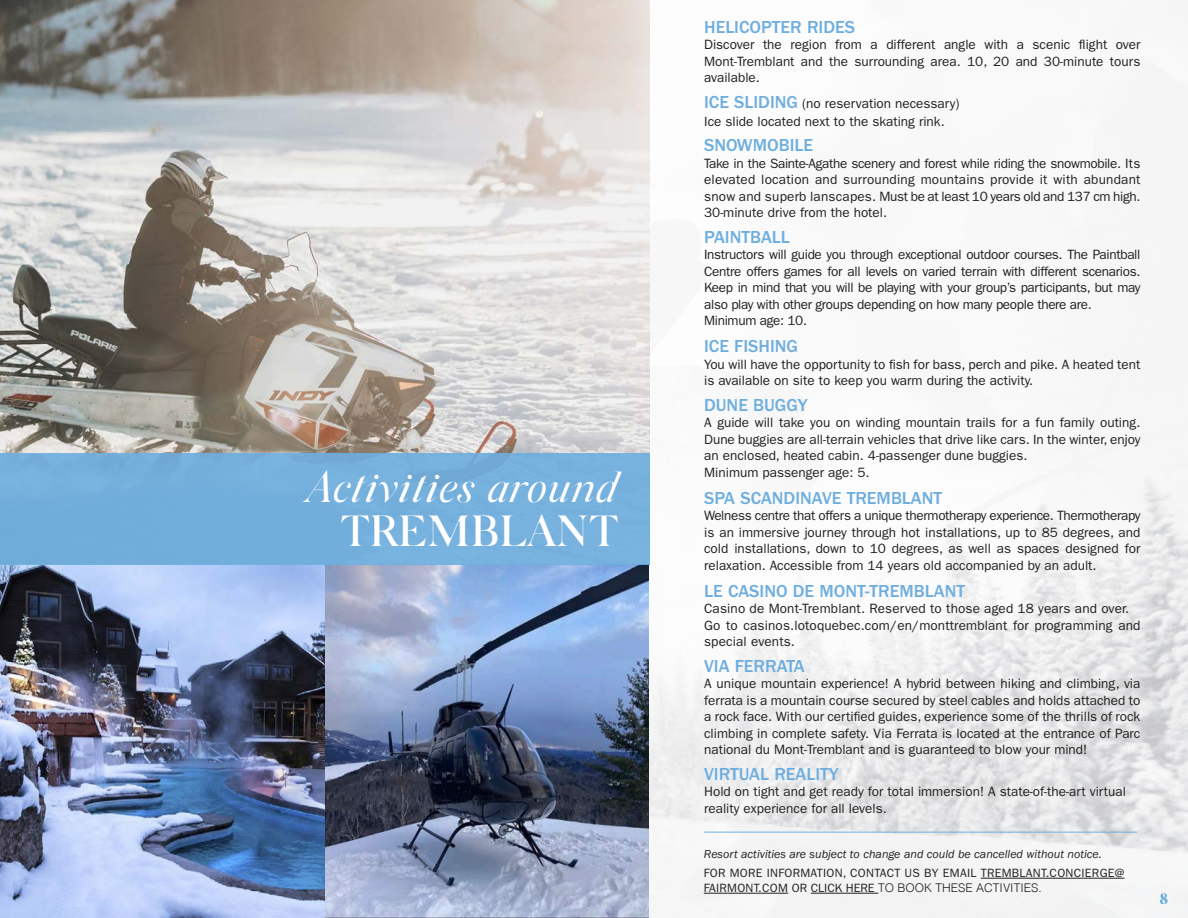
<style>
.page{position:relative;width:1188px;height:918px;background:#fff}
.page>*{position:absolute;margin:0;border:0;box-sizing:border-box;transform-origin:0 0}
.t1{font:italic 43.5px "Silk Serif";color:#fff}
.t2{font:500 43.5px "Silk Serif";color:#fff}
.t3{font:500 18px "ITC Franklin Gothic Std";color:#6eaedf}
.t4{font:900 15px "Silk Serif";color:#6eaedf}
.t5{font:13.5px/16.5px "ITC Franklin Gothic Std";color:#231f20;text-align:justify}
.t6{font:13.5px "ITC Franklin Gothic Std";letter-spacing:-.025em;color:#231f20}
.t7{font:12px/15px "ITC Franklin Gothic Std";letter-spacing:.025em;color:#231f20}
.t8{font:italic 12px "ITC Franklin Gothic Std";color:#231f20}
.s1{font-weight:500;font-size:18px;color:#6eaedf}
.s2{font-family:"Helvetica";font-weight:300}
</style>
<div class="page">
<img style="left:649px;top:0;width:539px;height:918px">
<img style="left:0;top:0;width:649px;height:918px">
<div style="left:0;top:453px;width:649px;height:112px;background:#6eaedf"></div>
<hr style="left:981px;top:878px;width:144px;height:1px;background:#231f20">
<hr style="left:704px;top:893px;width:84px;height:1px;background:#231f20">
<hr style="left:811px;top:893px;width:67px;height:1px;background:#231f20">
<hr style="left:704px;top:832px;width:433px;height:1px;background:#6eaedf">
<p class="t1" style="left:307px;top:462px;width:312px">Activities around</p>
<p class="t2" style="left:340px;top:506px;width:280px">TREMBLANT</p>
<p class="t3" style="left:704px;top:17px;width:153px">HELICOPTER RIDES</p>
<p class="t5" style="left:704px;top:37px;width:438px">Discover the region from a different angle with a scenic flight over Mont-Tremblant and the surrounding area. 10, 20 and 30-minute tours available.</p>
<p class="t5" style="left:704px;top:95px;width:257px"><span class="s1">ICE SLIDING</span> (no reservation necessary)</p>
<p class="t5" style="left:704px;top:113px;width:242px">Ice slide located next to the skating rink.</p>
<p class="t3" style="left:704px;top:135px;width:111px">SNOWMOBILE</p>
<p class="t5" style="left:704px;top:155px;width:438px">Take in the Sainte-Agathe scenery and forest while riding the snowmobile. Its elevated location and surrounding mountains provide it with abundant snow and superb lanscapes. Must be at least 10 years old and 137 cm high.</p>
<p class="t5" style="left:704px;top:205px;width:185px">30-minute drive from the hotel.</p>
<p class="t3" style="left:704px;top:227px;width:87px">PAINTBALL</p>
<p class="t5" style="left:704px;top:247px;width:438px">Instructors will guide you through exceptional outdoor courses. The Paintball Centre offers games for all levels on varied terrain with different scenarios.<br>Keep in mind that you will be playing with your group’s participants, but may also play with other groups depending on how many people there are.</p>
<p class="t6" style="left:704px;top:313px;width:104px">Minimum age: 10.</p>
<p class="t3" style="left:704px;top:336px;width:95px">ICE FISHING</p>
<p class="t5" style="left:704px;top:356px;width:438px">You will have the opportunity to fish for bass, perch and pike. A heated tent is available on site to keep you warm during the activity.</p>
<p class="t3" style="left:704px;top:395px;width:105px">DUNE BUGGY</p>
<p class="t5" style="left:704px;top:415px;width:438px">A guide will take you on winding mountain trails for a fun family outing.<br>Dune buggies are all-terrain vehicles that drive like cars. In the winter, enjoy an enclosed, heated cabin. 4-passenger dune buggies.</p>
<p class="t5" style="left:704px;top:464px;width:167px">Minimum passenger age: 5.</p>
<p class="t3" style="left:704px;top:488px;width:240px">SPA SCANDINAVE TREMBLANT</p>
<p class="t5" style="left:704px;top:508px;width:438px">Welness centre that offers a unique thermotherapy experience. Thermotherapy is an immersive journey through hot installations, up to 85 degrees, and cold installations, down to 10 degrees, as well as spaces designed for relaxation. Accessible from 14 years old accompanied by an adult.</p>
<p class="t3" style="left:704px;top:581px;width:262px">LE CASINO DE MONT-TREMBLANT</p>
<p class="t5" style="left:704px;top:601px;width:427px">Casino de Mont-Tremblant. Reserved to those aged 18 years and over.</p>
<p class="t5" style="left:704px;top:617px;width:438px">Go to casinos.lotoquebec.com/en/monttremblant for programming and special events.</p>
<p class="t3" style="left:704px;top:656px;width:102px">VIA FERRATA</p>
<p class="t5" style="left:704px;top:676px;width:438px">A unique mountain experience! A hybrid between hiking and climbing, via ferrata is a mountain course secured by steel cables and holds attached to a rock face. With our certified guides, experience some of the thrills of rock climbing in complete safety. Via Ferrata is located at the entrance of Parc national du Mont-Tremblant and is guaranteed to blow your mind!</p>
<p class="t3" style="left:704px;top:764px;width:136px">VIRTUAL REALITY</p>
<p class="t5" style="left:704px;top:784px;width:423px">Hold on tight and get ready for total immersion! A state-of-the-art virtual reality experience for all levels.</p>
<p class="t8" style="left:704px;top:847px;width:399px">Resort activities are subject to change and could be cancelled without notice.</p>
<p class="t7" style="left:704px;top:866px;width:422px">FOR MORE INFORMATION, CONTACT US BY EMAIL TREMBLANT.CONCIERGE@<br>FAIRMONT.COM OR CLICK HERE <span class="s2">TO BOOK THESE ACTIVITIES.</span></p>
<p class="t4" style="left:1160px;top:890px;width:10px">8</p>
</div>
